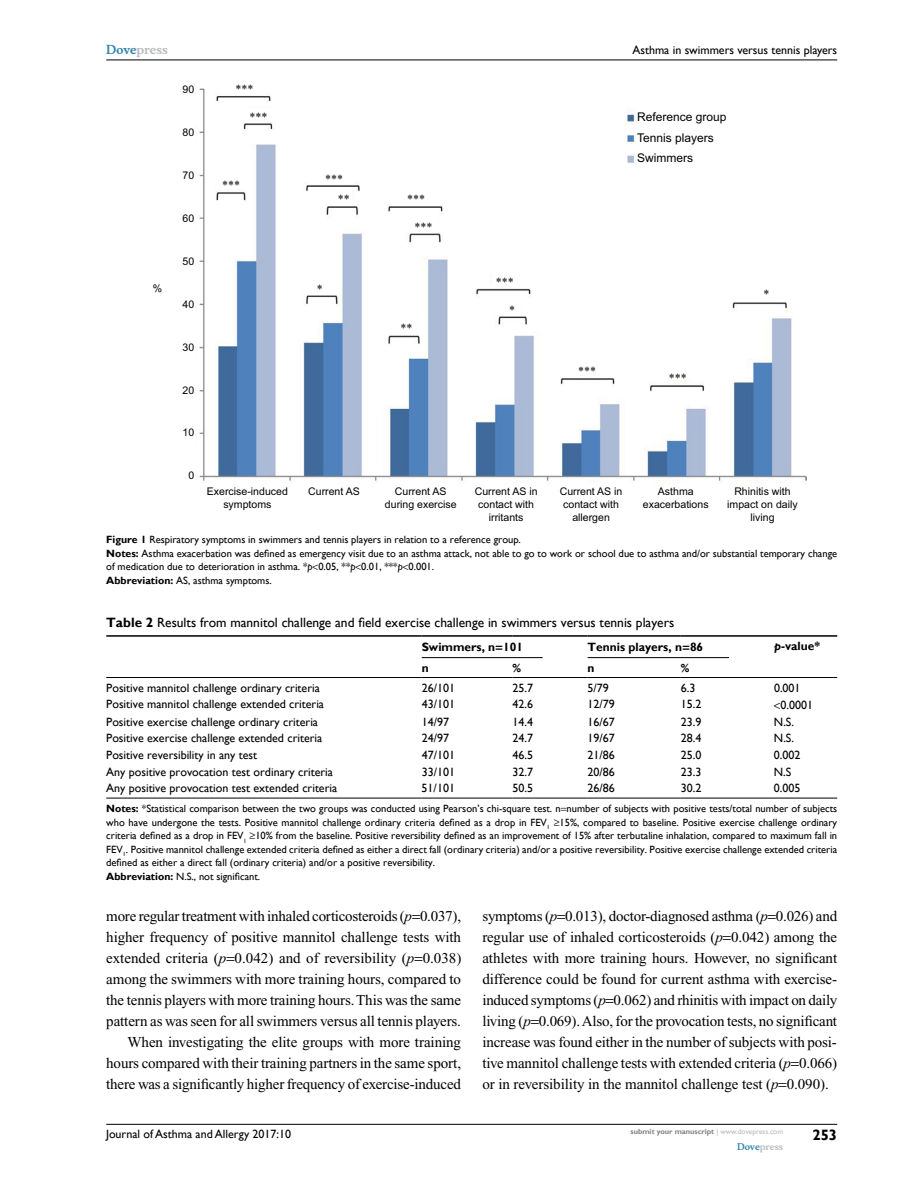
<style>
.page{position:relative;width:918px;height:1188px;background:#fff}
.page>*{position:absolute;margin:0;border:0;box-sizing:border-box;transform-origin:0 0}
.t1{font:15px/21px "Times New Roman";letter-spacing:-.005em;color:#000;text-align:right}
.t2{font:700 15px "Gill Sans";color:#000}
.t3{font:13.5px "Gill Sans";color:#000}
.t4{font:12px "Gill Sans";color:#000}
.t5{font:700 12px "Gill Sans";color:#000}
.t6{font:12px/20.5px "Arial";color:#000}
.t7{font:12px "Symbol";color:#000}
.t8{font:700 12px "Musee";color:#b8babc}
.t9{font:10.5px/13.5px "Gill Sans";color:#000}
.t10{font:10.5px/12.6px "Arial";color:#000;text-align:center}
.t11{font:700 9px "Musee";color:#b8babc}
.t12{font:700 7.5px "Gill Sans";color:#808285}
.s1{color:#3785ad}
.s2{font-weight:700}
.s3{font-style:italic}
.s4{font-weight:400;color:#b8babc}
</style>
<div class="page">
<hr style="left:106px;top:1124px;width:731px;height:1px;background:#000">
<hr style="left:106px;top:60px;width:731px;height:1px;background:#000">
<img style="left:199px;top:88px;width:608px;height:396px">
<hr style="left:106px;top:635px;width:316px;height:2px;background:#000">
<hr style="left:422px;top:635px;width:90px;height:2px;background:#000">
<hr style="left:512px;top:635px;width:76px;height:2px;background:#000">
<hr style="left:588px;top:635px;width:93px;height:2px;background:#000">
<hr style="left:681px;top:635px;width:93px;height:2px;background:#000">
<hr style="left:774px;top:635px;width:63px;height:2px;background:#000">
<hr style="left:106px;top:677px;width:316px;height:1px;background:#000">
<hr style="left:422px;top:677px;width:90px;height:1px;background:#000">
<hr style="left:512px;top:677px;width:76px;height:1px;background:#000">
<hr style="left:588px;top:677px;width:93px;height:1px;background:#000">
<hr style="left:681px;top:677px;width:93px;height:1px;background:#000">
<hr style="left:774px;top:677px;width:63px;height:1px;background:#000">
<hr style="left:106px;top:798px;width:316px;height:1px;background:#000">
<hr style="left:422px;top:798px;width:90px;height:1px;background:#000">
<hr style="left:512px;top:798px;width:76px;height:1px;background:#000">
<hr style="left:588px;top:798px;width:93px;height:1px;background:#000">
<hr style="left:681px;top:798px;width:93px;height:1px;background:#000">
<hr style="left:774px;top:798px;width:63px;height:1px;background:#000">
<hr style="left:422px;top:657px;width:121px;height:1px;background:#000">
<hr style="left:588px;top:657px;width:141px;height:1px;background:#000">
<svg style="left:764px;top:289px;width:5px;height:5px"></svg>
<svg style="left:339px;top:195px;width:10px;height:5px"></svg>
<svg style="left:401px;top:324px;width:11px;height:4px"></svg>
<svg style="left:318px;top:284px;width:4px;height:5px"></svg>
<svg style="left:510px;top:305px;width:4px;height:5px"></svg>
<p class="t8" style="left:106px;top:43px;width:63px"><span class="s1">Dove</span>press</p>
<p class="t10" style="left:153px;top:282px;width:11px">%</p>
<p class="t10" style="left:183px;top:83px;width:13px">90</p>
<p class="t7" style="left:236px;top:79px;width:19px">∗∗∗</p>
<p class="t7" style="left:249px;top:107px;width:19px">∗∗∗</p>
<p class="t10" style="left:183px;top:126px;width:13px">80</p>
<p class="t10" style="left:183px;top:169px;width:13px">70</p>
<p class="t10" style="left:183px;top:211px;width:13px">60</p>
<p class="t10" style="left:183px;top:254px;width:13px">50</p>
<p class="t10" style="left:183px;top:298px;width:13px">40</p>
<p class="t10" style="left:183px;top:341px;width:13px">30</p>
<p class="t10" style="left:183px;top:384px;width:13px">20</p>
<p class="t10" style="left:183px;top:426px;width:13px">10</p>
<p class="t7" style="left:222px;top:175px;width:19px">∗∗∗</p>
<p class="t10" style="left:188px;top:469px;width:7px">0</p>
<p class="t10" style="left:207px;top:485px;width:82px">Exercise-induced symptoms</p>
<p class="t7" style="left:325px;top:169px;width:19px">∗∗∗</p>
<p class="t7" style="left:407px;top:189px;width:19px">∗∗∗</p>
<p class="t7" style="left:415px;top:217px;width:19px">∗∗∗</p>
<p class="t7" style="left:496px;top:272px;width:19px">∗∗∗</p>
<p class="t4" style="left:632px;top:43px;width:206px">Asthma in swimmers versus tennis players</p>
<p class="t6" style="left:637px;top:107px;width:91px">Reference group<br>Tennis players<br>Swimmers</p>
<p class="t7" style="left:578px;top:361px;width:19px">∗∗∗</p>
<p class="t7" style="left:669px;top:368px;width:19px">∗∗∗</p>
<p class="t10" style="left:308px;top:485px;width:53px">Current AS</p>
<p class="t10" style="left:385px;top:485px;width:73px">Current AS during exercise</p>
<p class="t10" style="left:475px;top:485px;width:64px">Current AS in contact with irritants</p>
<p class="t10" style="left:560px;top:485px;width:64px">Current AS in contact with allergen</p>
<p class="t10" style="left:643px;top:485px;width:67px">Asthma exacerbations</p>
<p class="t10" style="left:727px;top:485px;width:72px">Rhinitis with impact on daily living</p>
<p class="t9" style="left:106px;top:533px;width:732px"><span class="s2">Figure 1</span> Respiratory symptoms in swimmers and tennis players in relation to a reference group.<br><span class="s2">Notes:</span> Asthma exacerbation was defined as emergency visit due to an asthma attack, not able to go to work or school due to asthma and/or substantial temporary change of medication due to deterioration in asthma. *<span class="s3">p</span> 0.05, **<span class="s3">p</span> 0.01, ***<span class="s3">p</span> 0.001.<br><span class="s2">Abbreviation:</span> AS, asthma symptoms.</p>
<p class="t3" style="left:106px;top:615px;width:570px"><span class="s2">Table 2</span> Results from mannitol challenge and field exercise challenge in swimmers versus tennis players</p>
<p class="t5" style="left:422px;top:640px;width:103px">Swimmers, n 101</p>
<p class="t5" style="left:588px;top:640px;width:117px">Tennis players, n 86</p>
<p class="t5" style="left:774px;top:639px;width:47px"><span class="s3">p</span>-value*</p>
<p class="t5" style="left:422px;top:660px;width:8px">n</p>
<p class="t5" style="left:512px;top:660px;width:10px">%</p>
<p class="t5" style="left:588px;top:660px;width:8px">n</p>
<p class="t5" style="left:681px;top:660px;width:10px">%</p>
<p class="t4" style="left:106px;top:681px;width:215px">Positive mannitol challenge ordinary criteria</p>
<p class="t4" style="left:422px;top:681px;width:35px">26/101</p>
<p class="t4" style="left:512px;top:681px;width:22px">25.7</p>
<p class="t4" style="left:588px;top:681px;width:23px">5/79</p>
<p class="t4" style="left:681px;top:681px;width:16px">6.3</p>
<p class="t4" style="left:774px;top:681px;width:28px">0.001</p>
<p class="t4" style="left:106px;top:697px;width:219px">Positive mannitol challenge extended criteria</p>
<p class="t4" style="left:422px;top:697px;width:35px">43/101</p>
<p class="t4" style="left:512px;top:697px;width:22px">42.6</p>
<p class="t4" style="left:588px;top:697px;width:29px">12/79</p>
<p class="t4" style="left:681px;top:697px;width:22px">15.2</p>
<p class="t4" style="left:781px;top:698px;width:34px">0.0001</p>
<p class="t4" style="left:106px;top:715px;width:213px">Positive exercise challenge ordinary criteria</p>
<p class="t4" style="left:422px;top:715px;width:29px">14/97</p>
<p class="t4" style="left:512px;top:715px;width:22px">14.4</p>
<p class="t4" style="left:588px;top:715px;width:29px">16/67</p>
<p class="t4" style="left:681px;top:715px;width:22px">23.9</p>
<p class="t4" style="left:774px;top:715px;width:22px">N.S.</p>
<p class="t4" style="left:106px;top:731px;width:218px">Positive exercise challenge extended criteria</p>
<p class="t4" style="left:422px;top:731px;width:29px">24/97</p>
<p class="t4" style="left:512px;top:731px;width:22px">24.7</p>
<p class="t4" style="left:588px;top:731px;width:29px">19/67</p>
<p class="t4" style="left:681px;top:731px;width:22px">28.4</p>
<p class="t4" style="left:774px;top:731px;width:22px">N.S.</p>
<p class="t4" style="left:106px;top:748px;width:152px">Positive reversibility in any test</p>
<p class="t4" style="left:422px;top:748px;width:35px">47/101</p>
<p class="t4" style="left:512px;top:748px;width:22px">46.5</p>
<p class="t4" style="left:588px;top:748px;width:29px">21/86</p>
<p class="t4" style="left:681px;top:748px;width:22px">25.0</p>
<p class="t4" style="left:774px;top:748px;width:28px">0.002</p>
<p class="t4" style="left:106px;top:764px;width:228px">Any positive provocation test ordinary criteria</p>
<p class="t4" style="left:422px;top:764px;width:35px">33/101</p>
<p class="t4" style="left:512px;top:764px;width:22px">32.7</p>
<p class="t4" style="left:588px;top:764px;width:29px">20/86</p>
<p class="t4" style="left:681px;top:764px;width:22px">23.3</p>
<p class="t4" style="left:774px;top:764px;width:19px">N.S</p>
<p class="t4" style="left:106px;top:781px;width:233px">Any positive provocation test extended criteria</p>
<p class="t4" style="left:422px;top:781px;width:35px">51/101</p>
<p class="t4" style="left:512px;top:781px;width:22px">50.5</p>
<p class="t4" style="left:588px;top:781px;width:29px">26/86</p>
<p class="t4" style="left:681px;top:781px;width:22px">30.2</p>
<p class="t4" style="left:774px;top:781px;width:28px">0.005</p>
<p class="t9" style="left:106px;top:802px;width:732px"><span class="s2">Notes:</span> *Statistical comparison between the two groups was conducted using Pearson’s chi-square test. n number of subjects with positive tests/total number of subjects who have undergone the tests. Positive mannitol challenge ordinary criteria defined as a drop in FEV<sub>1</sub> ≥15%, compared to baseline. Positive exercise challenge ordinary criteria defined as a drop in FEV<sub>1</sub> ≥10% from the baseline. Positive reversibility defined as an improvement of 15% after terbutaline inhalation, compared to maximum fall in FEV<sub>1</sub>. Positive mannitol challenge extended criteria defined as either a direct fall (ordinary criteria) and/or a positive reversibility. Positive exercise challenge extended criteria defined as either a direct fall (ordinary criteria) and/or a positive reversibility.<br><span class="s2">Abbreviation:</span> N.S., not significant.</p>
<p class="t1" style="left:106px;top:905px;width:357px">more regular treatment with inhaled corticosteroids (<span class="s3">p</span> 0.037), higher frequency of positive mannitol challenge tests with extended criteria (<span class="s3">p</span> 0.042) and of reversibility (<span class="s3">p</span> 0.038) among the swimmers with more training hours, compared to the tennis players with more training hours. This was the same pattern as was seen for all swimmers versus all tennis players.<br>When investigating the elite groups with more training hours compared with their training partners in the same sport, there was a significantly higher frequency of exercise-induced</p>
<p class="t1" style="left:482px;top:905px;width:356px;text-align:justify">symptoms (<span class="s3">p</span> 0.013), doctor-diagnosed asthma (<span class="s3">p</span> 0.026) and regular use of inhaled corticosteroids (<span class="s3">p</span> 0.042) among the athletes with more training hours. However, no significant difference could be found for current asthma with exercise&shy;induced symptoms (<span class="s3">p</span> 0.062) and rhinitis with impact on daily living (<span class="s3">p</span> 0.069). Also, for the provocation tests, no significant increase was found either in the number of subjects with posi&shy;tive mannitol challenge tests with extended criteria (<span class="s3">p</span> 0.066) or in reversibility in the mannitol challenge test (<span class="s3">p</span> 0.090).</p>
<p class="t4" style="left:106px;top:1127px;width:187px">Journal of Asthma and Allergy 2017:10</p>
<p class="t12" style="left:631px;top:1127px;width:154px">submit your manuscript <span class="s4">| www.dovepress.com</span></p>
<p class="t11" style="left:737px;top:1141px;width:48px"><span class="s1">Dove</span>press</p>
<h1 class="t2" style="left:812px;top:1126px;width:26px">253</h1>
</div>
